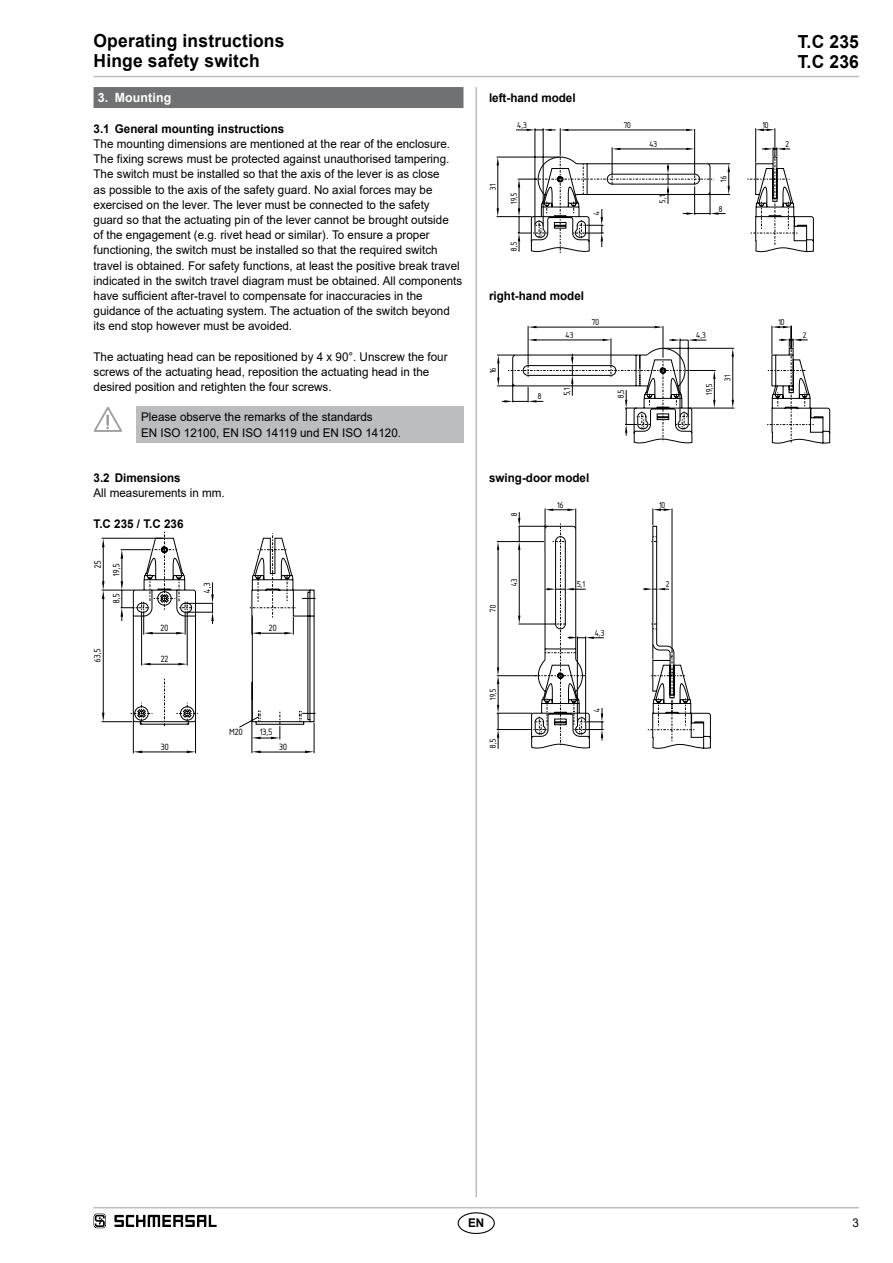
<style>
.page{position:relative;width:893px;height:1263px;background:#fff}
.page>*{position:absolute;margin:0;border:0;box-sizing:border-box;transform-origin:0 0}
.t1{font:700 18px/20.2px "Arial";letter-spacing:.01em;color:#000}
.t2{font:14.25px/18.9px "Isonorm 3098";color:#000;text-align:center}
.t3{font:13.2px "Isonorm 3098";letter-spacing:-.01em;color:#000}
.t4{font:700 12.75px "Arial";letter-spacing:.01em;color:#fff}
.t5{font:12px/15.1px "Arial";color:#000}
.t6{font:700 12px "Arial";color:#000}
</style>
<div class="page">
<hr style="left:94px;top:1207px;width:765px;height:1px;background:#bbbdbe">
<hr style="left:94px;top:76px;width:765px;height:1px;background:#bbbdbe">
<hr style="left:475px;top:87px;width:2px;height:1110px;background:#bbbdbe">
<div style="left:458px;top:1212px;width:37px;height:22px;border:1px solid #000;border-radius:50%"></div>
<div style="left:94px;top:87px;width:369px;height:21px;background:#707172"></div>
<div style="left:136px;top:406px;width:327px;height:37px;background:#bbbdbe"></div>
<svg style="left:94px;top:407px;width:28px;height:25px"></svg>
<svg style="left:101px;top:538px;width:215px;height:215px"></svg>
<svg style="left:131px;top:532px;width:184px;height:195px"></svg>
<svg style="left:496px;top:128px;width:318px;height:126px"></svg>
<svg style="left:497px;top:326px;width:333px;height:118px"></svg>
<svg style="left:497px;top:508px;width:214px;height:241px"></svg>
<svg style="left:94px;top:1213px;width:12px;height:15px"></svg>
<svg style="left:114px;top:1215px;width:103px;height:12px"></svg>
<h1 class="t1" style="left:94px;top:31px;width:192px">Operating instructions<br>Hinge safety switch</h1>
<p class="t4" style="left:98px;top:89px;width:75px">3. Mounting</p>
<p class="t6" style="left:94px;top:120px;width:192px">3.1 General mounting instructions</p>
<p class="t5" style="left:94px;top:136px;width:370px">The mounting dimensions are mentioned at the rear of the enclosure.<br>The fixing screws must be protected against unauthorised tampering.<br>The switch must be installed so that the axis of the lever is as close<br>as possible to the axis of the safety guard. No axial forces may be exercised on the lever. The lever must be connected to the safety guard so that the actuating pin of the lever cannot be brought outside<br>of the engagement (e.g. rivet head or similar). To ensure a proper functioning, the switch must be installed so that the required switch travel is obtained. For safety functions, at least the positive break travel indicated in the switch travel diagram must be obtained. All components have sufficient after-travel to compensate for inaccuracies in the guidance of the actuating system. The actuation of the switch beyond its end stop however must be avoided.</p>
<p class="t5" style="left:94px;top:349px;width:356px">The actuating head can be repositioned by 4 x 90°. Unscrew the four screws of the actuating head, reposition the actuating head in the desired position and retighten the four screws.</p>
<p class="t5" style="left:141px;top:410px;width:261px">Please observe the remarks of the standards<br>EN ISO 12100, EN ISO 14119 und EN ISO 14120.</p>
<p class="t6" style="left:94px;top:470px;width:89px">3.2 Dimensions</p>
<p class="t5" style="left:94px;top:486px;width:133px">All measurements in mm.</p>
<p class="t6" style="left:94px;top:515px;width:91px">T.C 235 / T.C 236</p>
<p class="t2" style="left:86px;top:575px;width:17px;rotate:-90deg">25<br>19,5</p>
<p class="t2" style="left:105px;top:603px;width:11px;rotate:-90deg">8,5</p>
<p class="t2" style="left:86px;top:662px;width:15px;rotate:-90deg">63,5</p>
<p class="t2" style="left:161px;top:616px;width:9px">20</p>
<p class="t2" style="left:161px;top:648px;width:9px">22</p>
<p class="t2" style="left:161px;top:735px;width:9px">30</p>
<p class="t2" style="left:196px;top:593px;width:12px;rotate:-90deg">4,3</p>
<p class="t2" style="left:269px;top:617px;width:9px">20</p>
<p class="t2" style="left:230px;top:721px;width:15px">M20</p>
<p class="t2" style="left:260px;top:721px;width:14px">13,5</p>
<p class="t2" style="left:279px;top:735px;width:9px">30</p>
<p class="t6" style="left:489px;top:90px;width:88px">left-hand model</p>
<p class="t3" style="left:518px;top:116px;width:11px">4,3</p>
<p class="t3" style="left:483px;top:190px;width:8px;rotate:-90deg">31</p>
<p class="t3" style="left:504px;top:204px;width:13px;rotate:-90deg">19,5</p>
<p class="t3" style="left:504px;top:251px;width:11px;rotate:-90deg">8,5</p>
<p class="t3" style="left:587px;top:215px;width:6px;rotate:-90deg">4</p>
<p class="t3" style="left:624px;top:116px;width:9px">70</p>
<p class="t3" style="left:650px;top:135px;width:9px">43</p>
<p class="t3" style="left:653px;top:203px;width:9px;rotate:-90deg">5,1</p>
<p class="t3" style="left:714px;top:182px;width:8px;rotate:-90deg">16</p>
<p class="t3" style="left:719px;top:199px;width:5px">8</p>
<p class="t6" style="left:489px;top:287px;width:97px">right-hand model</p>
<p class="t3" style="left:592px;top:313px;width:9px">70</p>
<p class="t3" style="left:484px;top:373px;width:8px;rotate:-90deg">16</p>
<p class="t3" style="left:566px;top:325px;width:9px">43</p>
<p class="t3" style="left:697px;top:326px;width:11px">4,3</p>
<p class="t3" style="left:718px;top:381px;width:8px;rotate:-90deg">31</p>
<p class="t3" style="left:538px;top:387px;width:5px">8</p>
<p class="t3" style="left:558px;top:395px;width:9px;rotate:-90deg">5,1</p>
<p class="t3" style="left:700px;top:395px;width:13px;rotate:-90deg">19,5</p>
<p class="t3" style="left:611px;top:398px;width:11px;rotate:-90deg">8,5</p>
<p class="t6" style="left:489px;top:470px;width:102px">swing-door model</p>
<p class="t3" style="left:558px;top:495px;width:8px">16</p>
<p class="t3" style="left:659px;top:495px;width:8px">10</p>
<p class="t3" style="left:505px;top:516px;width:5px;rotate:-90deg">8</p>
<p class="t3" style="left:484px;top:612px;width:9px;rotate:-90deg">70</p>
<p class="t3" style="left:505px;top:586px;width:9px;rotate:-90deg">43</p>
<p class="t3" style="left:577px;top:575px;width:9px">5,1</p>
<p class="t3" style="left:595px;top:623px;width:11px">4,3</p>
<p class="t3" style="left:484px;top:700px;width:13px;rotate:-90deg">19,5</p>
<p class="t3" style="left:484px;top:748px;width:11px;rotate:-90deg">8,5</p>
<p class="t3" style="left:587px;top:712px;width:6px;rotate:-90deg">4</p>
<p class="t3" style="left:666px;top:575px;width:5px">2</p>
<h1 class="t1" style="left:798px;top:32px;width:63px">T.C 235<br>T.C 236</h1>
<p class="t3" style="left:763px;top:115px;width:8px">10</p>
<p class="t3" style="left:786px;top:134px;width:5px">2</p>
<p class="t3" style="left:779px;top:313px;width:8px">10</p>
<p class="t3" style="left:803px;top:325px;width:5px">2</p>
<p class="t6" style="left:468px;top:1214px;width:18px">EN</p>
<p class="t5" style="left:852px;top:1215px;width:8px">3</p>
</div>
